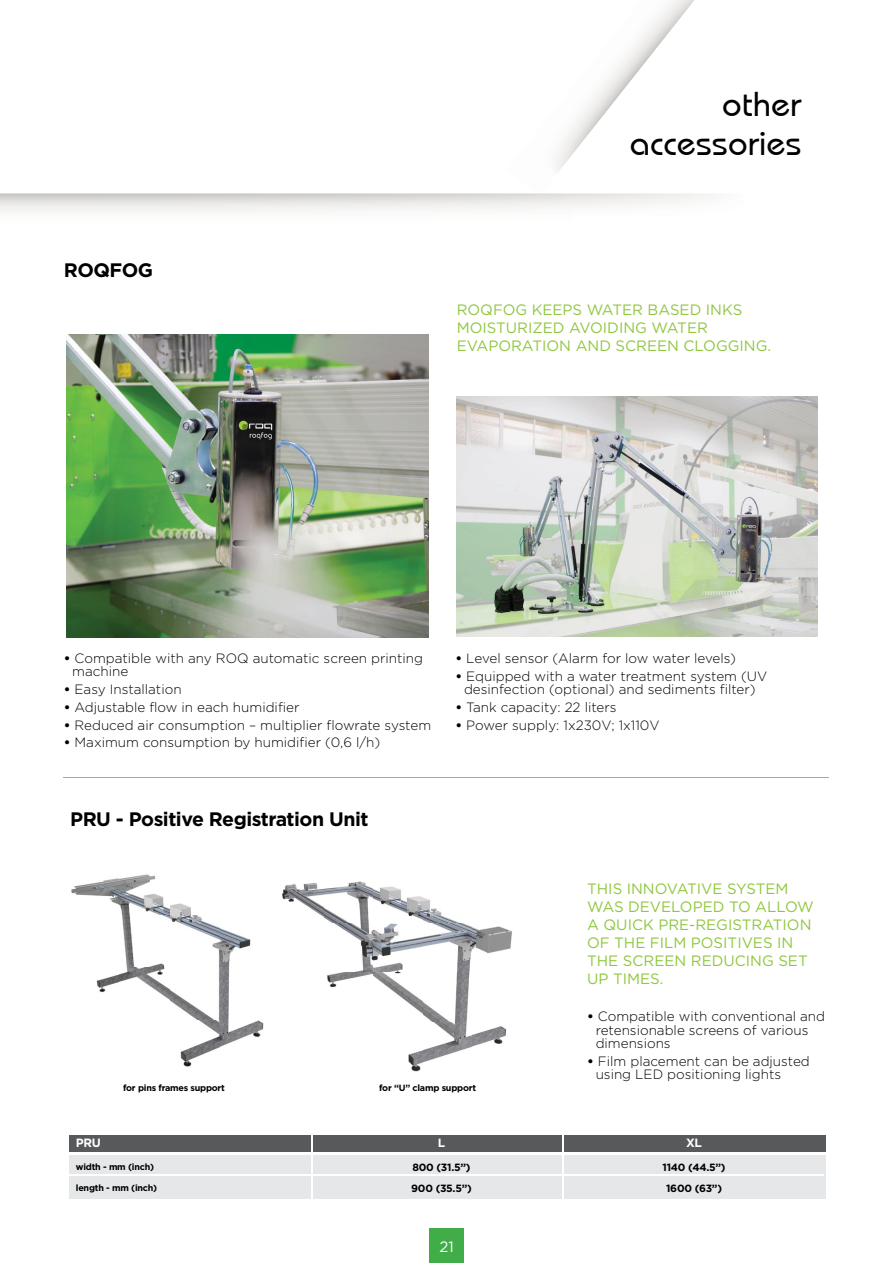
<style>
.page{position:relative;width:893px;height:1263px;background:#fff}
.page>*{position:absolute;margin:0;border:0;box-sizing:border-box;transform-origin:0 0}
.t1{font:500 36px/39px "Bauhaus Itc TEE";color:#000;text-align:right}
.t2{font:700 19.5px "Gotham";letter-spacing:-.025em;color:#000}
.t3{font:15px/18px "Gotham";color:#8fc73e}
.t4{font:15px "Gotham";color:#fff}
.t5{font:300 13.5px/13.5px "Gotham";color:#000}
.t6{font:700 12px "Gotham";color:#fff}
.t7{font:700 10.5px/21px "Gotham";letter-spacing:-.025em;color:#000}
.t8{font:700 9px "Gotham";letter-spacing:-.025em;color:#000}
.s1{font-weight:700}
</style>
<div class="page">
<svg style="left:0;top:0;width:715px;height:211px"></svg>
<div style="left:430px;top:1229px;width:34px;height:34px;background:#41ad49"></div>
<img style="left:282px;top:881px;width:230px;height:191px">
<img style="left:71px;top:874px;width:193px;height:193px">
<hr style="left:64px;top:777px;width:765px;height:1px;background:#8fc73e">
<img style="left:456px;top:397px;width:362px;height:239px">
<img style="left:67px;top:335px;width:361px;height:302px">
<div style="left:69px;top:1155px;width:757px;height:43px;background:#e6e7e8"></div>
<div style="left:69px;top:1136px;width:757px;height:16px;background:#58595b"></div>
<hr style="left:69px;top:1174px;width:755px;height:2px;background:#fff">
<hr style="left:311px;top:1133px;width:1px;height:68px;background:#fff">
<hr style="left:562px;top:1133px;width:2px;height:68px;background:#fff">
<h2 class="t2" style="left:64px;top:257px;width:91px">ROQFOG</h2>
<h1 class="t1" style="left:630px;top:84px;width:173px">other accessories</h1>
<p class="t3" style="left:457px;top:300px;width:316px">ROQFOG KEEPS WATER BASED INKS<br>MOISTURIZED AVOIDING WATER<br>EVAPORATION AND SCREEN CLOGGING.</p>
<p class="t5" style="left:72px;top:651px;width:352px;text-indent:-9px"><span class="s1">•</span> Compatible with any ROQ automatic screen printing machine</p>
<p class="t5" style="left:64px;top:682px;width:119px"><span class="s1">•</span> Easy Installation</p>
<p class="t5" style="left:64px;top:700px;width:237px"><span class="s1">•</span> Adjustable flow in each humidifier</p>
<p class="t5" style="left:64px;top:718px;width:369px"><span class="s1">•</span> Reduced air consumption – multiplier flowrate system</p>
<p class="t5" style="left:64px;top:735px;width:318px"><span class="s1">•</span> Maximum consumption by humidifier (0,6 l/h)</p>
<h2 class="t2" style="left:70px;top:806px;width:300px">PRU - Positive Registration Unit</h2>
<p class="t5" style="left:455px;top:651px;width:282px"><span class="s1">•</span> Level sensor (Alarm for low water levels)</p>
<p class="t5" style="left:455px;top:669px;width:313px;text-align:center"><span class="s1">•</span> Equipped with a water treatment system (UV desinfection (optional) and sediments filter)</p>
<p class="t5" style="left:455px;top:700px;width:163px"><span class="s1">•</span> Tank capacity: 22 liters</p>
<p class="t5" style="left:455px;top:718px;width:206px"><span class="s1">•</span> Power supply: 1x230V; 1x110V</p>
<p class="t3" style="left:587px;top:879px;width:228px">THIS INNOVATIVE SYSTEM<br>WAS DEVELOPED TO ALLOW<br>A QUICK PRE-REGISTRATION<br>OF THE FILM POSITIVES IN<br>THE SCREEN REDUCING SET<br>UP TIMES.</p>
<p class="t5" style="left:596px;top:1009px;width:231px;text-indent:-9px"><span class="s1">•</span> Compatible with conventional and retensionable screens of various dimensions</p>
<p class="t5" style="left:596px;top:1054px;width:216px;text-indent:-9px"><span class="s1">•</span> Film placement can be adjusted using LED positioning lights</p>
<p class="t6" style="left:76px;top:1135px;width:27px">PRU</p>
<p class="t8" style="left:123px;top:1081px;width:103px">for pins frames support</p>
<p class="t8" style="left:379px;top:1081px;width:98px">for ‘‘U’’ clamp support</p>
<p class="t6" style="left:438px;top:1135px;width:9px">L</p>
<p class="t8" style="left:76px;top:1161px;width:80px">width - mm (inch)</p>
<p class="t8" style="left:76px;top:1182px;width:83px">length - mm (inch)</p>
<p class="t7" style="left:411px;top:1157px;width:62px">800 (31.5”)<br>900 (35.5”)</p>
<p class="t4" style="left:439px;top:1237px;width:16px">21</p>
<p class="t6" style="left:686px;top:1135px;width:17px">XL</p>
<p class="t7" style="left:662px;top:1157px;width:65px;text-align:center">1140 (44.5”)<br>1600 (63”)</p>
</div>
